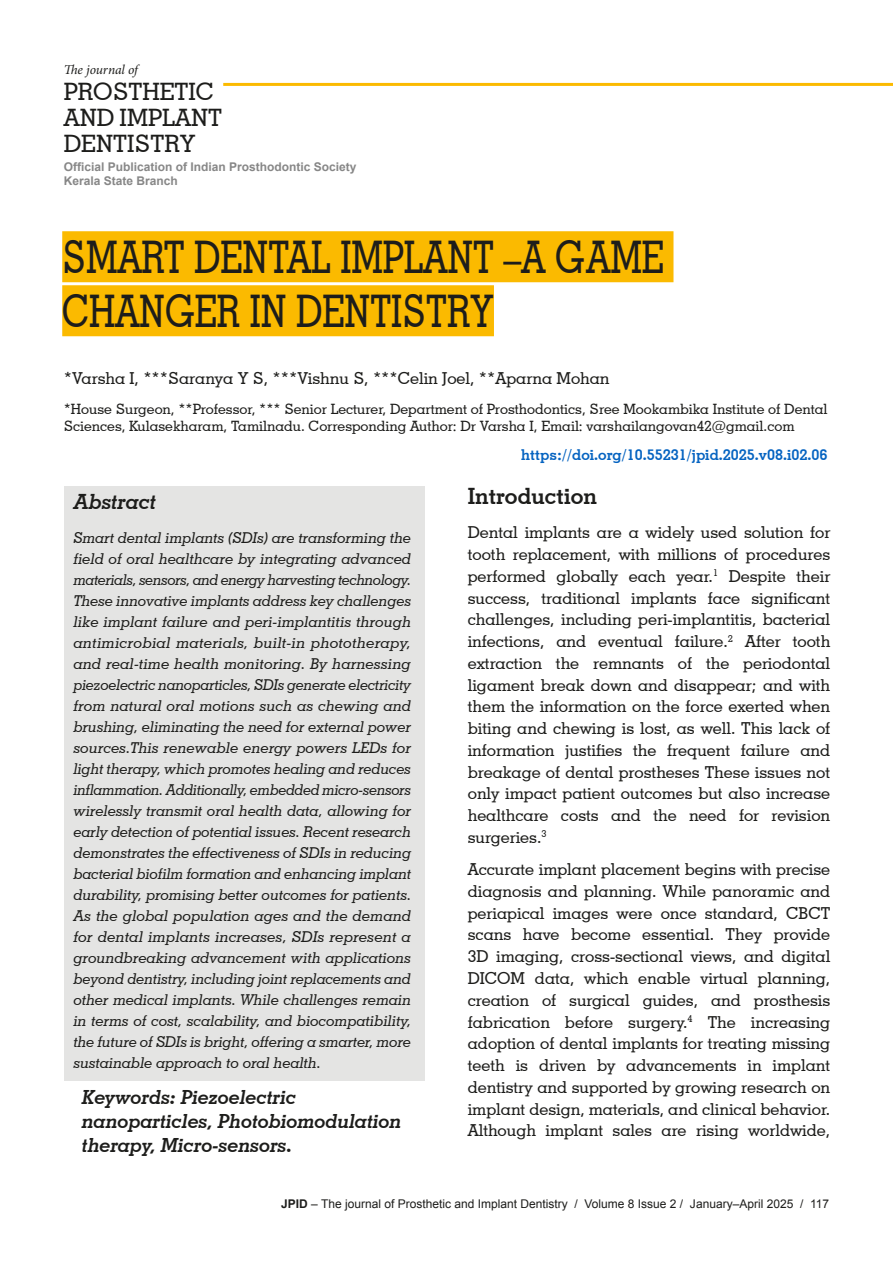
<style>
.page{position:relative;width:893px;height:1263px;background:#fff}
.page>*{position:absolute;margin:0;border:0;box-sizing:border-box;transform-origin:0 0}
._001_MainTitle{font:500 45px/54px "Geometric Slab 703 BT";color:#1d1d1b;scale:.8 1}
.t1{font:500 24px/26.2px "Geometric Slab 703 BT";color:#1d1d1b}
._003_SubHeading{font:700 22.5px "Geometric Slab 703 BT";color:#1d1d1b}
._005_AbstractHeading{font:italic 700 21px "Geometric Slab 703 BT";color:#1d1d1b}
._004_SubHeading2{font:italic 700 19.5px/24px "Geometric Slab 703 BT";color:#1d1d1b}
.author{font:500 16.5px/21.8px "Geometric Slab 703 BT";color:#1d1d1b;text-align:justify}
._006_AbstractBody{font:italic 500 15px/21px "Geometric Slab 703 BT";color:#1d1d1b;text-align:justify}
._003_SubHeading-2{font:700 15px "Geometric Slab 703 BT";color:#0563c1}
._002_Body_copy{font:500 14.25px/17.1px "Geometric Slab 703 BT";color:#1d1d1b}
.t2{font:italic 13.5px "Minion Pro";letter-spacing:-.01em;color:#1d1d1b}
.t3{font:12px "Arial";color:#1d1d1b}
.t4{font:700 12px/14.4px "Arial";color:#878787}
.s1{font-weight:700}
</style>
<div class="page">
<hr style="left:223px;top:83px;width:670px;height:3px;background:#fbba00">
<div style="left:62px;top:231px;width:611px;height:51px;background:#fbba00"></div>
<div style="left:62px;top:285px;width:432px;height:51px;background:#fbba00"></div>
<div style="left:64px;top:487px;width:361px;height:594px;background:#e4e4e3"></div>
<p class="t2" style="left:64px;top:60px;width:76px">The journal of</p>
<h2 class="t1" style="left:64px;top:78px;width:160px">PROSTHETIC<br>AND IMPLANT<br>DENTISTRY</h2>
<p class="t4" style="left:64px;top:160px;width:294px">Official Publication of Indian Prosthodontic Society<br>Kerala State Branch</p>
<p class="_001_MainTitle" style="left:62px;top:230px;width:754px">SMART DENTAL IMPLANT –A GAME<br>CHANGER IN DENTISTRY</p>
<p class="author" style="left:64px;top:368px;width:547px">*Varsha I, ***Saranya Y S, ***Vishnu S, ***Celin Joel, **Aparna Mohan</p>
<p class="_002_Body_copy" style="left:64px;top:401px;width:765px">*House Surgeon, **Professor, *** Senior Lecturer, Department of Prosthodontics, Sree Mookambika Institute of Dental<br>Sciences, Kulasekharam, Tamilnadu. Corresponding Author: Dr Varsha I, Email: varshailangovan42@gmail.com</p>
<p class="_005_AbstractHeading" style="left:74px;top:489px;width:84px">Abstract</p>
<p class="_006_AbstractBody" style="left:74px;top:527px;width:339px">Smart dental implants (SDIs) are transforming the field of oral healthcare by integrating advanced materials, sensors, and energy harvesting technology.<br>These innovative implants address key challenges like implant failure and peri-implantitis through antimicrobial materials, built-in phototherapy, and real-time health monitoring. By harnessing piezoelectric nanoparticles, SDIs generate electricity from natural oral motions such as chewing and brushing, eliminating the need for external power sources.This renewable energy powers LEDs for light therapy, which promotes healing and reduces inflammation. Additionally, embedded micro-sensors wirelessly transmit oral health data, allowing for early detection of potential issues. Recent research demonstrates the effectiveness of SDIs in reducing bacterial biofilm formation and enhancing implant durability, promising better outcomes for patients.<br>As the global population ages and the demand for dental implants increases, SDIs represent a groundbreaking advancement with applications beyond dentistry, including joint replacements and other medical implants. While challenges remain in terms of cost, scalability, and biocompatibility, the future of SDIs is bright, offering a smarter, more sustainable approach to oral health.</p>
<p class="_004_SubHeading2" style="left:82px;top:1085px;width:321px">Keywords: Piezoelectric nanoparticles, Photobiomodulation therapy, Micro-sensors.</p>
<p class="_003_SubHeading-2" style="left:521px;top:446px;width:308px">https://doi.org/10.55231/jpid.2025.v08.i02.06</p>
<p class="_003_SubHeading" style="left:468px;top:482px;width:131px">Introduction</p>
<p class="author" style="left:468px;top:521px;width:364px">Dental implants are a widely used solution for tooth replacement, with millions of procedures performed globally each year.<sup>1</sup> Despite their success, traditional implants face significant challenges, including peri-implantitis, bacterial infections, and eventual failure.<sup>2</sup> After tooth extraction the remnants of the periodontal ligament break down and disappear; and with them the information on the force exerted when biting and chewing is lost, as well. This lack of information justifies the frequent failure and breakage of dental prostheses These issues not only impact patient outcomes but also increase healthcare costs and the need for revision surgeries.<sup>3</sup></p>
<p class="author" style="left:468px;top:858px;width:364px">Accurate implant placement begins with precise diagnosis and planning. While panoramic and periapical images were once standard, CBCT scans have become essential. They provide 3D imaging, cross-sectional views, and digital DICOM data, which enable virtual planning, creation of surgical guides, and prosthesis fabrication before surgery.<sup>4</sup> The increasing adoption of dental implants for treating missing teeth is driven by advancements in implant dentistry and supported by growing research on implant design, materials, and clinical behavior.<br>Although implant sales are rising worldwide,</p>
<p class="t3" style="left:281px;top:1196px;width:549px"><span class="s1">JPID</span> – The journal of Prosthetic and Implant Dentistry / Volume 8 Issue 2 / January–April 2025 / 117</p>
</div>
